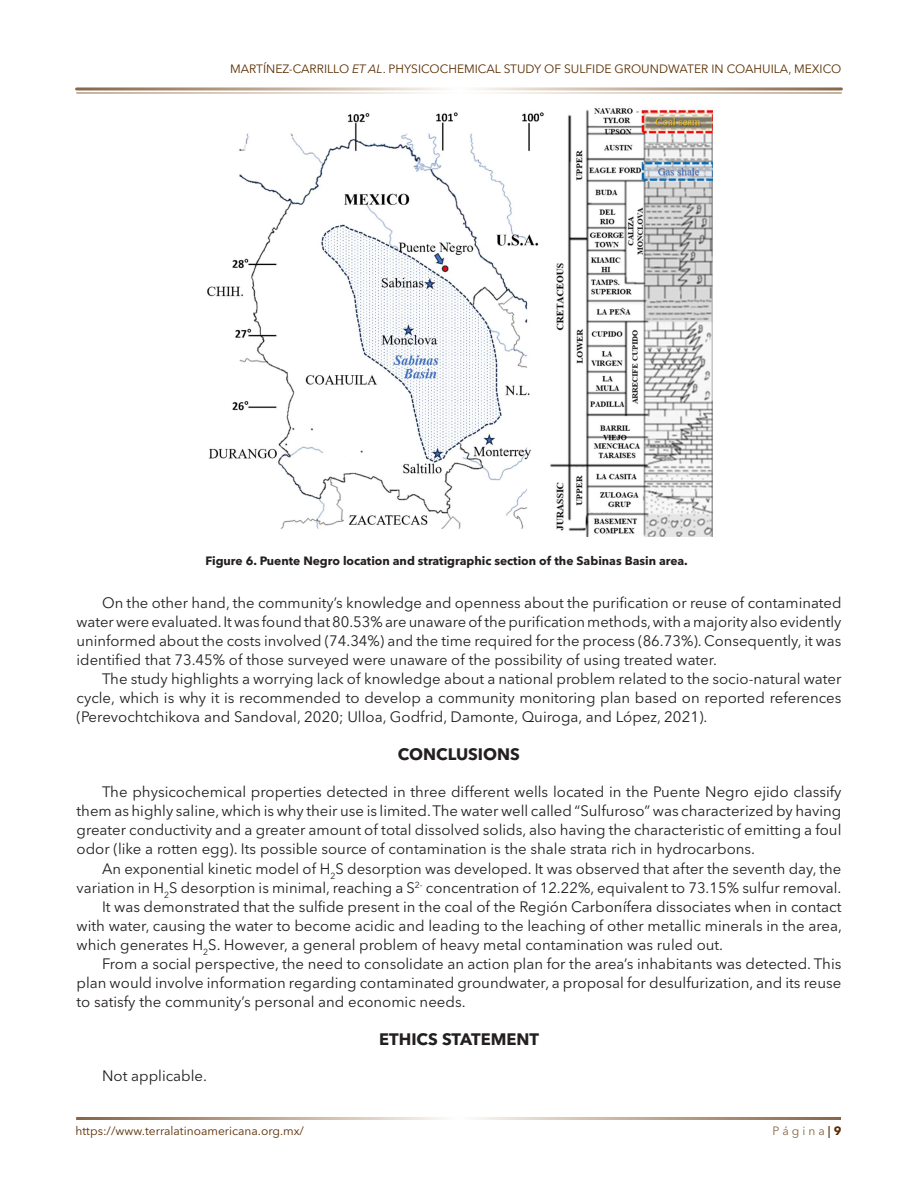
<style>
.page{position:relative;width:918px;height:1188px;background:#fff}
.page>*{position:absolute;margin:0;border:0;box-sizing:border-box;transform-origin:0 0}
._8_-SUBTITULO_DE_2DO_ORDEN{font:700 16.5px "Avenir Next LT Pro";color:#231f20}
._5_-CONTENIDO{font:15px/19.2px "Avenir Next LT Pro";color:#231f20;text-align:justify}
.t1{font:12px "Avenir Next LT Pro";color:#592d00}
._13_-TITULO_FIGURA{font:700 12px "Avenir Next LT Pro";color:#231f20}
.t2{font:12px "Avenir Next LT Pro";color:#866546}
.s1{font-style:italic}
.s2{font-weight:700}
.s3{font-weight:700;color:#592d00}
</style>
<div class="page">
<img style="left:207px;top:106px;width:506px;height:430px">
<p class="t1" style="left:230px;top:62px;width:613px">MARTÍNEZ-CARRILLO <span class="s1">ET AL</span>. PHYSICOCHEMICAL STUDY OF SULFIDE GROUNDWATER IN COAHUILA, MEXICO</p>
<p class="_13_-TITULO_FIGURA" style="left:205px;top:554px;width:484px">Figure 6. Puente Negro location and stratigraphic section of the Sabinas Basin area.</p>
<p class="_5_-CONTENIDO" style="left:77px;top:593px;width:766px;text-indent:26px">On the other hand, the community’s knowledge and openness about the purification or reuse of contaminated water were evaluated. It was found that 80.53% are unaware of the purification methods, with a majority also evidently uninformed about the costs involved (74.34%) and the time required for the process (86.73%). Consequently, it was identified that 73.45% of those surveyed were unaware of the possibility of using treated water.</p>
<p class="_5_-CONTENIDO" style="left:77px;top:669px;width:767px;text-indent:26px">The study highlights a worrying lack of knowledge about a national problem related to the socio-natural water cycle, which is why it is recommended to develop a community monitoring plan based on reported references (Perevochtchikova and Sandoval, 2020; Ulloa, Godfrid, Damonte, Quiroga, and López, 2021).</p>
<p class="_8_-SUBTITULO_DE_2DO_ORDEN" style="left:398px;top:744px;width:124px">CONCLUSIONS</p>
<p class="_5_-CONTENIDO" style="left:77px;top:782px;width:766px;text-indent:26px">The physicochemical properties detected in three different wells located in the Puente Negro ejido classify them as highly saline, which is why their use is limited. The water well called “Sulfuroso” was characterized by having greater conductivity and a greater amount of total dissolved solids, also having the characteristic of emitting a foul odor (like a rotten egg). Its possible source of contamination is the shale strata rich in hydrocarbons.</p>
<p class="_5_-CONTENIDO" style="left:77px;top:859px;width:766px;text-align:right">An exponential kinetic model of H<sub>2</sub>S desorption was developed. It was observed that after the seventh day, the variation in H<sub>2</sub>S desorption is minimal, reaching a S<sup>2-</sup> concentration of 12.22%, equivalent to 73.15% sulfur removal.</p>
<p class="_5_-CONTENIDO" style="left:77px;top:897px;width:767px;text-indent:26px">It was demonstrated that the sulfide present in the coal of the Región Carbonífera dissociates when in contact with water, causing the water to become acidic and leading to the leaching of other metallic minerals in the area, which generates H<sub>2</sub>S. However, a general problem of heavy metal contamination was ruled out.</p>
<p class="_5_-CONTENIDO" style="left:77px;top:954px;width:766px;text-indent:26px">From a social perspective, the need to consolidate an action plan for the area’s inhabitants was detected. This plan would involve information regarding contaminated groundwater, a proposal for desulfurization, and its reuse to satisfy the community’s personal and economic needs.</p>
<p class="_8_-SUBTITULO_DE_2DO_ORDEN" style="left:379px;top:1029px;width:161px">ETHICS STATEMENT</p>
<p class="_5_-CONTENIDO" style="left:102px;top:1066px;width:107px">Not applicable.</p>
<p class="t1" style="left:76px;top:1124px;width:230px">https://www.terralatinoamericana.org.mx/</p>
<p class="t2" style="left:772px;top:1124px;width:70px">P á g i n a<span class="s2">|</span><span class="s3">9</span></p>
</div>
